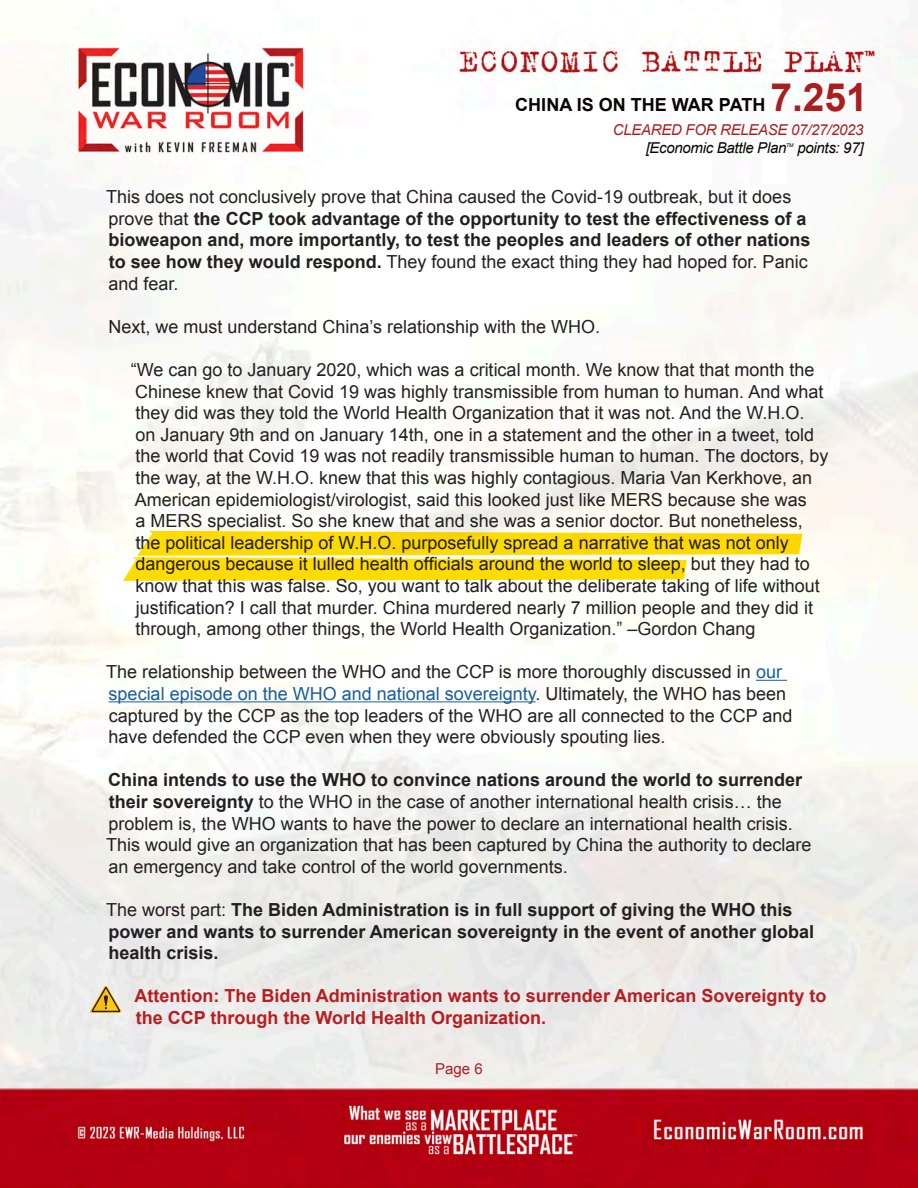
<style>
.page{position:relative;width:918px;height:1188px;background:#fff}
.page>*{position:absolute;margin:0;border:0;box-sizing:border-box;transform-origin:0 0}
.t1{font:18px/21.6px "Arial";color:#231f20}
.t2{font:700 18px/21.6px "Arial";color:#231f20}
.t3{font:700 18px/21.6px "Arial";color:#b61e22}
.t4{font:700 18px "Arial";color:#080302}
.t5{font:italic 15px "Arial";letter-spacing:-.02em;color:#080302}
.t6{font:italic 15px "Arial";letter-spacing:-.02em;color:#aa1e21}
.t7{font:15px "Arial";color:#aa1e21}
.t8{font:italic 5.25px "Arial";color:#080302}
.s1{font-size:39px;color:#aa1e21}
.s2{font-weight:400}
.s3{color:#175d9e}
.s4{font-weight:700}
</style>
<div class="page">
<img style="left:0;top:5px;width:918px;height:1183px">
<svg style="left:90px;top:985px;width:32px;height:28px"></svg>
<hr style="left:756px;top:680px;width:31px;height:1px;background:#175d9e">
<hr style="left:109px;top:702px;width:427px;height:1px;background:#175d9e">
<svg style="left:123px;top:531px;width:679px;height:50px"></svg>
<p class="t4" style="left:515px;top:93px;width:354px">CHINA IS ON THE WAR PATH <span class="s1">7.251</span></p>
<p class="t6" style="left:613px;top:120px;width:252px">CLEARED FOR RELEASE 07/27/2023</p>
<p class="t5" style="left:646px;top:138px;width:142px">[Economic Battle Plan</p>
<p class="t8" style="left:786px;top:141px;width:9px">TM</p>
<p class="t5" style="left:797px;top:138px;width:68px">points: 97]</p>
<p class="t2" style="left:106px;top:187px;width:706px"><span class="s2">This does not conclusively prove that China caused the Covid-19 outbreak, but it does prove that</span> the CCP took advantage of the opportunity to test the effectiveness of a bioweapon and, more importantly, to test the peoples and leaders of other nations to see how they would respond. <span class="s2">They found the exact thing they had hoped for. Panic and fear.</span></p>
<p class="t1" style="left:108px;top:316px;width:493px">Next, we must understand China’s relationship with the WHO.</p>
<p class="t1" style="left:131px;top:359px;width:699px">“We can go to January 2020, which was a critical month. We know that that month the Chinese knew that Covid 19 was highly transmissible from human to human. And what they did was they told the World Health Organization that it was not. And the W.H.O.<br>on January 9th and on January 14th, one in a statement and the other in a tweet, told the world that Covid 19 was not readily transmissible human to human. The doctors, by the way, at the W.H.O. knew that this was highly contagious. Maria Van Kerkhove, an American epidemiologist/virologist, said this looked just like MERS because she was<br>a MERS specialist. So she knew that and she was a senior doctor. But nonetheless,<br>the political leadership of W.H.O. purposefully spread a narrative that was not only dangerous because it lulled health officials around the world to sleep, but they had to know that this was false. So, you want to talk about the deliberate taking of life without justification? I call that murder. China murdered nearly 7 million people and they did it through, among other things, the World Health Organization.” –Gordon Chang</p>
<p class="t1" style="left:106px;top:661px;width:688px">The relationship between the WHO and the CCP is more thoroughly discussed in <span class="s3">our special episode on the WHO and national sovereignty</span>. Ultimately, the WHO has been captured by the CCP as the top leaders of the WHO are all connected to the CCP and have defended the CCP even when they were obviously spouting lies.</p>
<p class="t1" style="left:106px;top:769px;width:707px"><span class="s4">China intends to use the WHO to convince nations around the world to surrender their sovereignty</span> to the WHO in the case of another international health crisis… the problem is, the WHO wants to have the power to declare an international health crisis.<br>This would give an organization that has been captured by China the authority to declare an emergency and take control of the world governments.</p>
<p class="t2" style="left:106px;top:899px;width:710px"><span class="s2">The worst part:</span> The Biden Administration is in full support of giving the WHO this power and wants to surrender American sovereignty in the event of another global health crisis.</p>
<p class="t3" style="left:135px;top:986px;width:693px">Attention: The Biden Administration wants to surrender American Sovereignty to the CCP through the World Health Organization.</p>
<p class="t7" style="left:435px;top:1059px;width:49px">Page 6</p>
</div>
